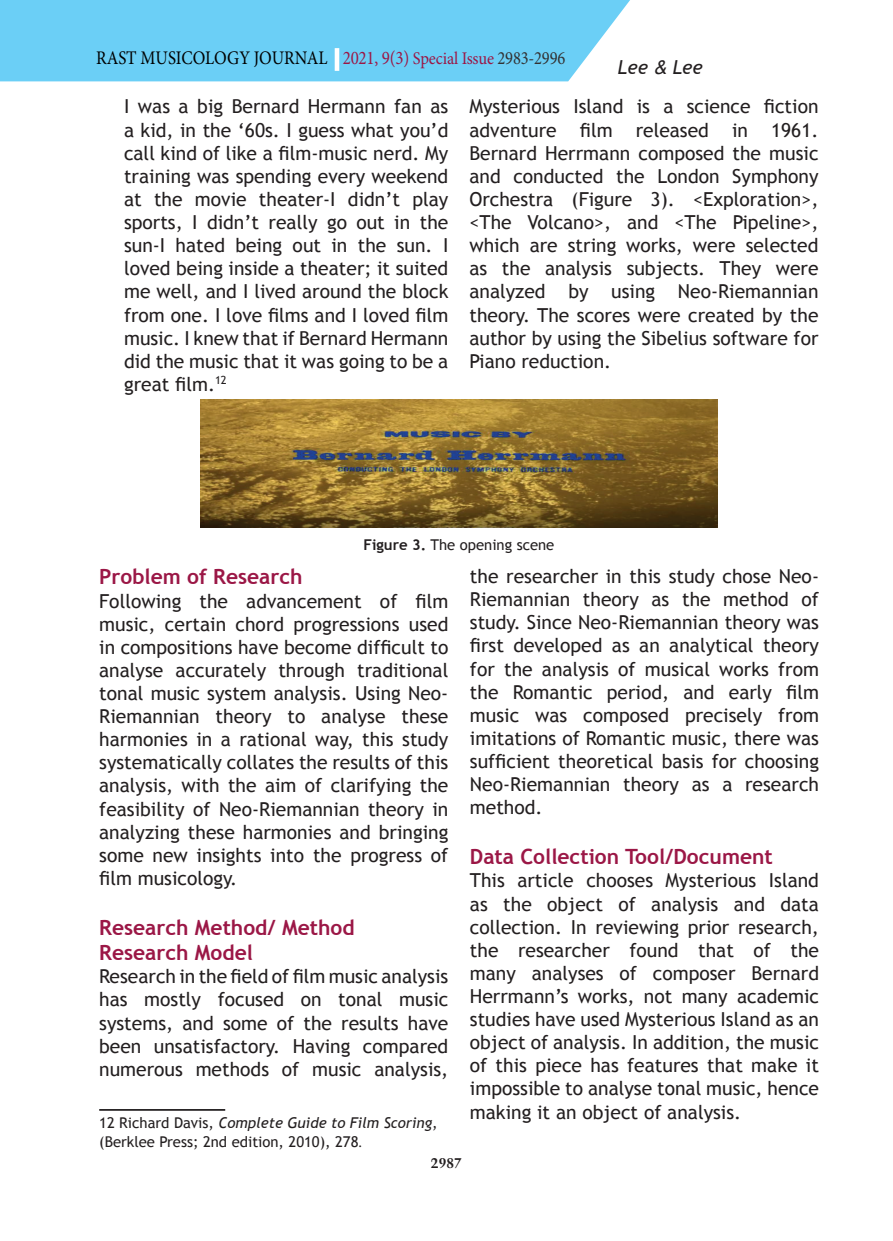
<style>
.page{position:relative;width:893px;height:1241px;background:#fff}
.page>*{position:absolute;margin:0;border:0;box-sizing:border-box;transform-origin:0 0}
.t1{font:700 21px/25.2px "Trebuchet MS";color:#9b1746}
.t2{font:19.25px/23.1px "Trebuchet MS";color:#231f20;text-align:justify}
.t3{font:19.25px "Minion Pro";letter-spacing:-.005em;color:#000;scale:.88 1}
.t4{font:italic 19.25px "Trebuchet MS";color:#231f20}
.t5{font:14.88px/18.9px "Trebuchet MS";color:#231f20}
.t6{font:700 14px "Trump Mediaeval";color:#231f20}
.s1{color:#fff}
.s2{color:#9b1746}
.s3{font-size:17.85px;color:#9b1746}
.s4{font-size:18.72px;color:#333233}
.s5{font-family:"Helvetica"}
.s6{font-weight:700}
.s7{font-style:italic}
.s8{font-family:"Minion Pro";font-size:15.75px}
</style>
<div class="page">
<div style="left:0;top:0;width:630px;height:81px;background:#6bcff6"></div>
<hr style="left:99px;top:1108px;width:126px;height:2px;background:#231f20">
<img style="left:201px;top:399px;width:517px;height:129px">
<p class="t3" style="left:96px;top:45px;width:535px">Rast MUSıcOLOgy JOURNAL <span class="s1">|</span> <span class="s2">2021, 9(3)</span> <span class="s3">Special Issue</span> <span class="s4">2983-2996</span></p>
<p class="t4" style="left:618px;top:56px;width:87px">Lee <span class="s5">&amp;</span> Lee</p>
<p class="t2" style="left:124px;top:95px;width:326px">I was a big Bernard Hermann fan as a kid, in the ‘60s. I guess what you’d call kind of like a film-music nerd. My training was spending every weekend at the movie theater-I didn’t play sports, I didn’t really go out in the sun-I hated being out in the sun. I loved being inside a theater; it suited me well, and I lived around the block from one. I love films and I loved film music. I knew that if Bernard Hermann did the music that it was going to be a great film.<sup>12</sup></p>
<p class="t2" style="left:469px;top:95px;width:351px">Mysterious Island is a science fiction adventure film released in 1961.<br>Bernard Herrmann composed the music and conducted the London Symphony Orchestra (Figure 3). &lt;Exploration&gt;, &lt;The Volcano&gt;, and &lt;The Pipeline&gt;, which are string works, were selected as the analysis subjects. They were analyzed by using Neo-Riemannian theory. The scores were created by the author by using the Sibelius software for Piano reduction.</p>
<p class="t5" style="left:363px;top:535px;width:193px"><span class="s6">Figure 3.</span> The opening scene</p>
<p class="t2" style="left:470px;top:565px;width:351px">the researcher in this study chose Neo-Riemannian theory as the method of study. Since Neo-Riemannian theory was first developed as an analytical theory for the analysis of musical works from the Romantic period, and early film music was composed precisely from imitations of Romantic music, there was sufficient theoretical basis for choosing Neo-Riemannian theory as a research method.</p>
<p class="t1" style="left:470px;top:844px;width:304px">Data Collection Tool/Document</p>
<p class="t2" style="left:470px;top:869px;width:351px">This article chooses Mysterious Island as the object of analysis and data collection. In reviewing prior research, the researcher found that of the many analyses of composer Bernard Herrmann’s works, not many academic studies have used Mysterious Island as an object of analysis. In addition, the music of this piece has features that make it impossible to analyse tonal music, hence making it an object of analysis.</p>
<p class="t1" style="left:99px;top:564px;width:205px">Problem of Research</p>
<p class="t2" style="left:99px;top:589px;width:351px">Following the advancement of film music, certain chord progressions used in compositions have become difficult to analyse accurately through traditional tonal music system analysis. Using Neo-Riemannian theory to analyse these harmonies in a rational way, this study systematically collates the results of this analysis, with the aim of clarifying the feasibility of Neo-Riemannian theory in analyzing these harmonies and bringing some new insights into the progress of film musicology.</p>
<p class="t1" style="left:99px;top:914px;width:257px">Research Method/ Method<br>Research Model</p>
<p class="t2" style="left:99px;top:965px;width:351px">Research in the field of film music analysis has mostly focused on tonal music systems, and some of the results have been unsatisfactory. Having compared numerous methods of music analysis,</p>
<p class="t5" style="left:99px;top:1112px;width:340px">12 Richard Davis, <span class="s7">Complete Guide to Film Scoring</span>, (Berklee Press; 2nd edition, 2010), 278<span class="s8">.</span></p>
<p class="t6" style="left:431px;top:1153px;width:33px">2987</p>
</div>
